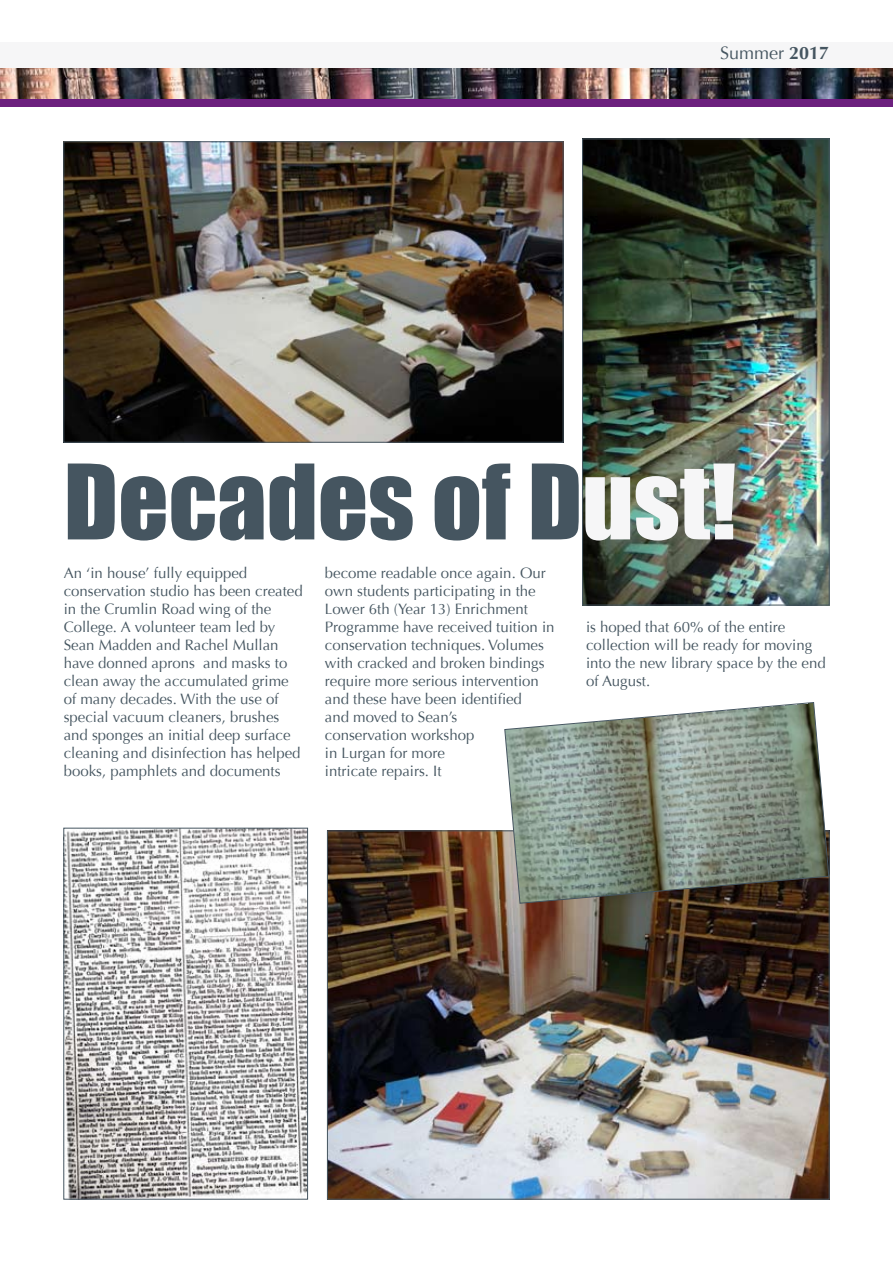
<style>
.page{position:relative;width:893px;height:1263px;background:#fff}
.page>*{position:absolute;margin:0;border:0;box-sizing:border-box;transform-origin:0 0}
.t1{font:96px "Impact";color:#455560}
.t2{font:18px "Optima";color:#455560}
.t3{font:15px/18px "Optima";color:#455560}
.s1{font-weight:700}
.s2{color:#f6f6f7}
</style>
<div class="page">
<img style="left:0;top:68px;width:893px;height:31px">
<div style="left:0;top:99px;width:893px;height:7px;background:#6c207e"></div>
<div style="left:0;top:42px;width:893px;height:26px;background:#f6f6f7"></div>
<img style="left:65px;top:143px;width:496px;height:298px">
<div style="left:63px;top:141px;width:500px;height:302px;border:1px solid #455560"></div>
<img style="left:329px;top:832px;width:499px;height:365px">
<img style="left:584px;top:141px;width:244px;height:462px">
<div style="left:582px;top:139px;width:248px;height:466px;border:1px solid #455560"></div>
<svg style="left:504px;top:702px;width:326px;height:202px;background:#8a9489"></svg>
<img style="left:65px;top:830px;width:241px;height:367px">
<div style="left:63px;top:828px;width:245px;height:371px;border:1px solid #455560"></div>
<p class="t2" style="left:720px;top:42px;width:111px">Summer <span class="s1">2017</span></p>
<h1 class="t1" style="left:64px;top:427px;width:674px">Decades of D<span class="s2">ust!</span></h1>
<p class="t3" style="left:64px;top:564px;width:240px">An ‘in house’ fully equipped conservation studio has been created in the Crumlin Road wing of the<br>College. A volunteer team led by<br>Sean Madden and Rachel Mullan have donned aprons and masks to clean away the accumulated grime of many decades. With the use of special vacuum cleaners, brushes and sponges an initial deep surface cleaning and disinfection has helped books, pamphlets and documents</p>
<p class="t3" style="left:325px;top:564px;width:231px">become readable once again. Our own students participating in the<br>Lower 6th (Year 13) Enrichment<br>Programme have received tuition in conservation techniques. Volumes with cracked and broken bindings require more serious intervention and these have been identified<br>and moved to Sean’s<br>conservation workshop<br>in Lurgan for more<br>intricate repairs. It</p>
<p class="t3" style="left:586px;top:618px;width:241px">is hoped that 60% of the entire collection will be ready for moving into the new library space by the end of August.</p>
</div>
